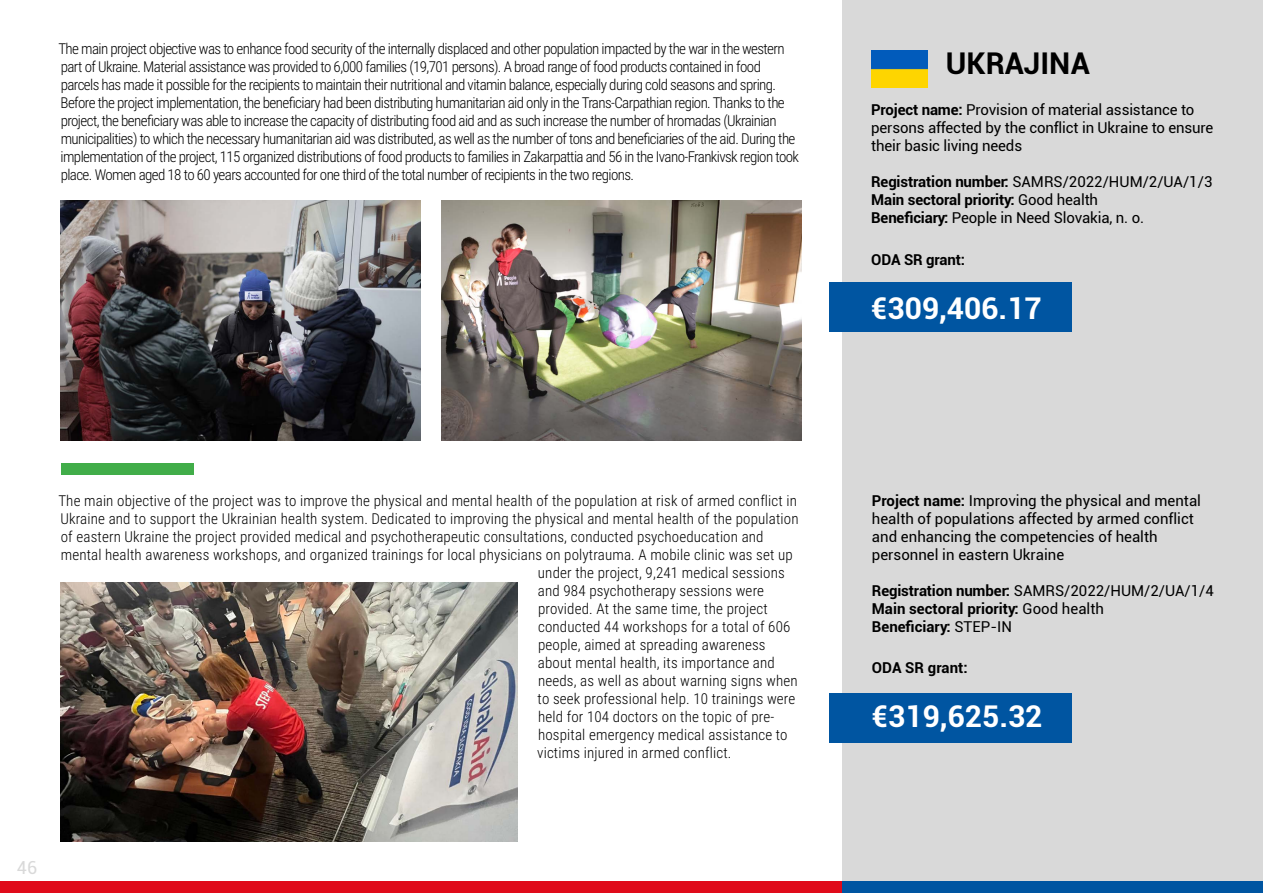
<style>
.page{position:relative;width:1263px;height:893px;background:#fff}
.page>*{position:absolute;margin:0;border:0;box-sizing:border-box;transform-origin:0 0}
.t1{font:700 30px "Roboto";color:#fff}
.t2{font:700 30px "Roboto";color:#000}
.t3{font:18px "Roboto";color:#d9d9d9}
.t4{font:300 15px/18px "Roboto Condensed";letter-spacing:-.04em;color:#000}
.t5{font:300 15px "Roboto Condensed";letter-spacing:.01em;color:#000}
.t6{font:15px/18px "Roboto";color:#000}
.t7{font:700 15px/18px "Roboto";color:#000}
.s1{font-weight:700}
.s2{font-weight:400}
</style>
<div class="page">
<div style="left:842px;top:0;width:421px;height:882px;background:#d9d9d9"></div>
<img style="left:871px;top:50px;width:57px;height:37px">
<div style="left:61px;top:463px;width:132px;height:12px;background:#41ad49"></div>
<div style="left:0;top:882px;width:842px;height:11px;background:#e00a1a"></div>
<div style="left:842px;top:882px;width:421px;height:11px;background:#0055a1"></div>
<img style="left:61px;top:583px;width:456px;height:258px">
<img style="left:61px;top:200px;width:359px;height:241px">
<img style="left:442px;top:200px;width:359px;height:241px">
<div style="left:829px;top:282px;width:243px;height:49px;background:#0055a1"></div>
<div style="left:829px;top:693px;width:243px;height:50px;background:#0055a1"></div>
<p class="t4" style="left:58px;top:39px;width:742px">The main project objective was to enhance food security of the internally displaced and other population impacted by the war in the western part of Ukraine. Material assistance was provided to 6,000 families (19,701 persons). A broad range of food products contained in food parcels has made it possible for the recipients to maintain their nutritional and vitamin balance, especially during cold seasons and spring.<br>Before the project implementation, the beneficiary had been distributing humanitarian aid only in the Trans-Carpathian region. Thanks to the project, the beneficiary was able to increase the capacity of distributing food aid and as such increase the number of hromadas (Ukrainian municipalities) to which the necessary humanitarian aid was distributed, as well as the number of tons and beneficiaries of the aid. During the implementation of the project, 115 organized distributions of food products to families in Zakarpattia and 56 in the Ivano-Frankivsk region took place. Women aged 18 to 60 years accounted for one third of the total number of recipients in the two regions.</p>
<h1 class="t2" style="left:946px;top:42px;width:145px">UKRAJINA</h1>
<p class="t6" style="left:871px;top:100px;width:344px"><span class="s1">Project name:</span> Provision of material assistance to persons affected by the conflict in Ukraine to ensure their basic living needs</p>
<p class="t6" style="left:871px;top:172px;width:343px"><span class="s1">Registration number:</span> SAMRS/2022/HUM/2/UA/1/3<br><span class="s1">Main sectoral priority:</span> Good health<br><span class="s1">Beneficiary:</span> People in Need Slovakia, n. o.</p>
<p class="t7" style="left:871px;top:250px;width:95px">ODA SR grant:</p>
<h1 class="t1" style="left:871px;top:287px;width:172px">€309,406.17</h1>
<p class="t5" style="left:58px;top:490px;width:740px">The main objective of the project was to improve the physical and mental health of the population at risk of armed conflict in</p>
<p class="t5" style="left:61px;top:508px;width:739px">Ukraine and to support the Ukrainian health system. Dedicated to improving the physical and mental health of the population</p>
<p class="t5" style="left:61px;top:526px;width:704px">of eastern Ukraine the project provided medical and psychotherapeutic consultations, conducted psychoeducation and</p>
<p class="t5" style="left:61px;top:544px;width:733px">mental health awareness workshops, and organized trainings for local physicians on polytrauma. A mobile clinic was set up</p>
<p class="t5" style="left:538px;top:562px;width:248px">under the project, 9,241 medical sessions</p>
<p class="t5" style="left:538px;top:580px;width:228px">and 984 psychotherapy sessions were</p>
<p class="t5" style="left:538px;top:598px;width:231px">provided. At the same time, the project</p>
<p class="t5" style="left:538px;top:616px;width:254px">conducted 44 workshops for a total of 606</p>
<p class="t5" style="left:538px;top:634px;width:229px">people, aimed at spreading awareness</p>
<p class="t5" style="left:538px;top:652px;width:238px">about mental health, its importance and</p>
<p class="t5" style="left:538px;top:670px;width:261px">needs, as well as about warning signs when</p>
<p class="t5" style="left:538px;top:688px;width:259px">to seek professional help. 10 trainings were</p>
<p class="t5" style="left:538px;top:706px;width:238px">held for 104 doctors on the topic of pre-</p>
<p class="t5" style="left:538px;top:724px;width:251px">hospital emergency medical assistance to</p>
<p class="t5" style="left:537px;top:742px;width:196px">victims injured in armed conflict.</p>
<p class="t3" style="left:17px;top:855px;width:22px">46</p>
<p class="t6" style="left:872px;top:491px;width:331px"><span class="s1">Project name:</span> Improving the physical and mental health of populations affected by armed conflict and enhancing the competencies of health personnel in eastern Ukraine</p>
<p class="t7" style="left:872px;top:581px;width:343px">Registration number: <span class="s2">SAMRS/2022/HUM/2/UA/1/4<br></span>Main sectoral priority: <span class="s2">Good health<br></span>Beneficiary: <span class="s2">STEP-IN</span></p>
<p class="t7" style="left:872px;top:658px;width:97px">ODA SR grant:</p>
<h1 class="t1" style="left:872px;top:695px;width:172px">€319,625.32</h1>
</div>
